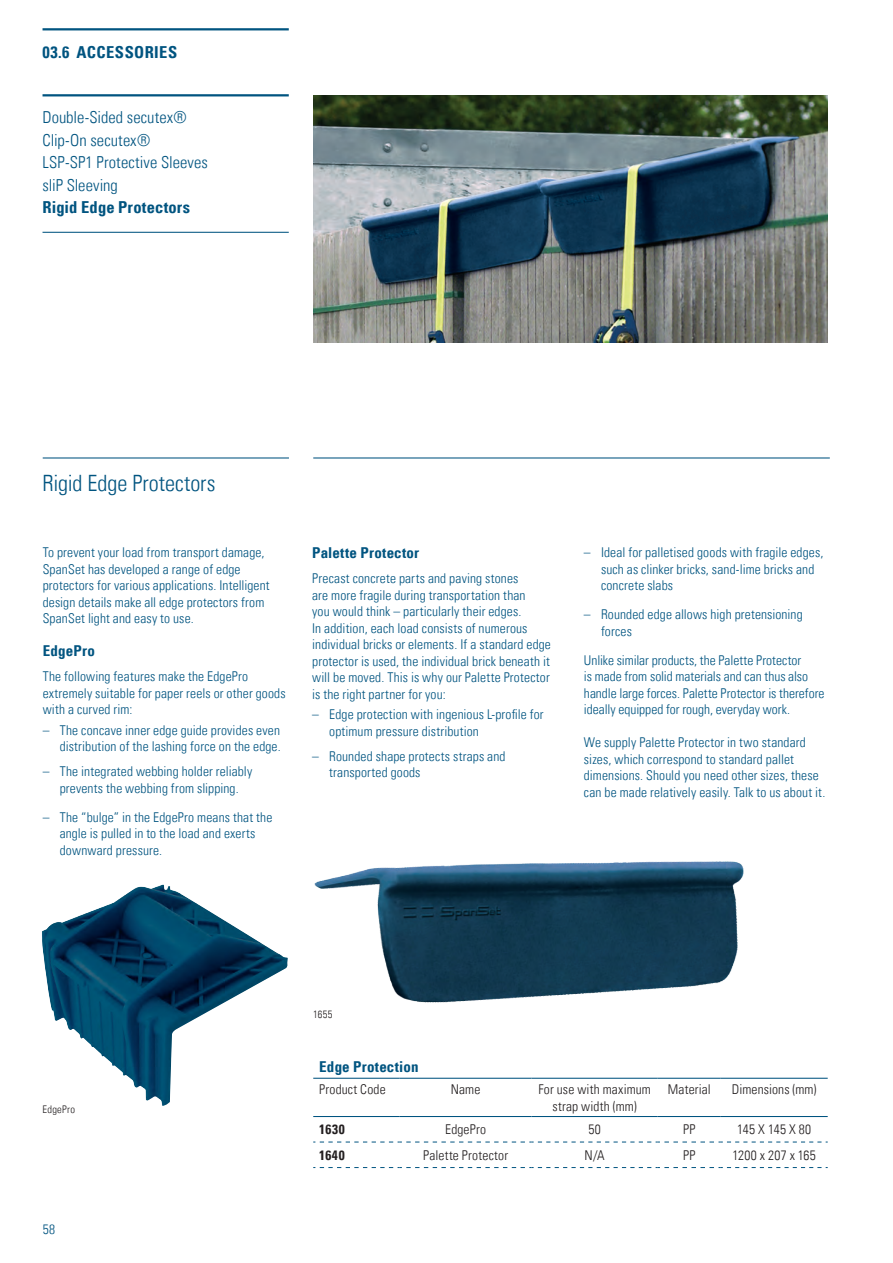
<style>
.page{position:relative;width:893px;height:1263px;background:#fff}
.page>*{position:absolute;margin:0;border:0;box-sizing:border-box;transform-origin:0 0}
.Header_1{font:300 condensed 22.5px "Univers LT Std";color:#005480}
.CH_-_other{font:300 condensed 16.5px "Univers LT Std";letter-spacing:.005em;color:#005480}
.CH_-_active{font:700 condensed 16.5px "Univers";letter-spacing:.01em;color:#005480}
.CH_Chapter_-_01_1{font:700 condensed 16.5px "Univers";letter-spacing:.025em;color:#005480}
.Header_2{font:700 condensed 15px "Univers";letter-spacing:.015em;color:#005480}
.Table_-_Header{font:700 condensed 15px "Univers";letter-spacing:.015em;color:#005480}
.BODY_-_First_Paragra{font:300 condensed 13.5px/16.5px "Univers LT Std";letter-spacing:.01em;color:#005480}
.BODY{font:300 condensed 13.5px/16.5px "Univers LT Std";letter-spacing:.01em;color:#005480}
.Table_-_Body_normal{font:300 condensed 13.5px/16.5px "Univers LT Std";letter-spacing:.015em;color:#231f20;text-align:center}
.Table_-_Bold_Body{font:700 condensed 13.5px "Univers";letter-spacing:.05em;color:#231f20}
.Diagram_Labels{font:300 condensed 10.5px "Univers LT Std";letter-spacing:.025em;color:#231f20}
</style>
<div class="page">
<img style="left:313px;top:96px;width:515px;height:246px">
<hr style="left:43px;top:28px;width:246px;height:2px;background:#005480">
<hr style="left:43px;top:94px;width:246px;height:2px;background:#005480">
<hr style="left:43px;top:232px;width:246px;height:1px;background:#005480">
<hr style="left:313px;top:457px;width:517px;height:1px;background:#005480">
<hr style="left:43px;top:457px;width:246px;height:1px;background:#005480">
<hr style="left:313px;top:1078px;width:87px;height:1px;background:#005480">
<hr style="left:400px;top:1078px;width:131px;height:1px;background:#005480">
<hr style="left:531px;top:1078px;width:127px;height:1px;background:#005480">
<hr style="left:658px;top:1078px;width:63px;height:1px;background:#005480">
<hr style="left:721px;top:1078px;width:107px;height:1px;background:#005480">
<hr style="left:313px;top:1116px;width:87px;height:1px;background:#005480">
<hr style="left:400px;top:1116px;width:131px;height:1px;background:#005480">
<hr style="left:531px;top:1116px;width:127px;height:1px;background:#005480">
<hr style="left:658px;top:1116px;width:63px;height:1px;background:#005480">
<hr style="left:721px;top:1116px;width:107px;height:1px;background:#005480">
<svg style="left:313px;top:1142px;width:515px;height:1px"></svg>
<svg style="left:313px;top:1167px;width:515px;height:1px"></svg>
<img style="left:42px;top:884px;width:246px;height:222px">
<img style="left:314px;top:861px;width:430px;height:142px">
<p class="CH_Chapter_-_01_1" style="left:43px;top:42px;width:136px">03.6 ACCESSORIES</p>
<p class="CH_-_other" style="left:43px;top:107px;width:146px">Double-Sided secutex®</p>
<p class="CH_-_other" style="left:43px;top:130px;width:109px">Clip-On secutex®</p>
<p class="CH_-_other" style="left:43px;top:152px;width:167px">LSP-SP1 Protective Sleeves</p>
<p class="CH_-_other" style="left:43px;top:175px;width:77px">sliP Sleeving</p>
<p class="CH_-_active" style="left:43px;top:197px;width:149px">Rigid Edge Protectors</p>
<p class="Header_1" style="left:43px;top:470px;width:174px">Rigid Edge Protectors</p>
<p class="BODY_-_First_Paragra" style="left:43px;top:544px;width:228px">To prevent your load from transport damage, SpanSet has developed a range of edge protectors for various applications. Intelligent design details make all edge protectors from SpanSet light and easy to use.</p>
<p class="Header_2" style="left:43px;top:642px;width:54px">EdgePro</p>
<p class="BODY_-_First_Paragra" style="left:43px;top:668px;width:244px">The following features make the EdgePro extremely suitable for paper reels or other goods with a curved rim:</p>
<p class="BODY_-_First_Paragra" style="left:43px;top:722px;width:239px;text-align:right">– The concave inner edge guide provides even distribution of the lashing force on the edge.</p>
<p class="BODY_-_First_Paragra" style="left:43px;top:763px;width:211px;text-align:center">– The integrated webbing holder reliably prevents the webbing from slipping.</p>
<p class="BODY_-_First_Paragra" style="left:60px;top:808px;width:214px;text-indent:-17px">– The “bulge” in the EdgePro means that the angle is pulled in to the load and exerts downward pressure.</p>
<p class="Header_2" style="left:312px;top:544px;width:109px">Palette Protector</p>
<p class="BODY_-_First_Paragra" style="left:312px;top:570px;width:240px">Precast concrete parts and paving stones<br>are more fragile during transportation than<br>you would think – particularly their edges.<br>In addition, each load consists of numerous individual bricks or elements. If a standard edge protector is used, the individual brick beneath it will be moved. This is why our Palette Protector is the right partner for you:</p>
<p class="BODY_-_First_Paragra" style="left:329px;top:706px;width:216px;text-indent:-17px">– Edge protection with ingenious L-profile for optimum pressure distribution</p>
<p class="BODY_-_First_Paragra" style="left:329px;top:748px;width:178px;text-indent:-17px">– Rounded shape protects straps and transported goods</p>
<p class="BODY_-_First_Paragra" style="left:601px;top:544px;width:224px;text-indent:-17px">– Ideal for palletised goods with fragile edges, such as clinker bricks, sand-lime bricks and concrete slabs</p>
<p class="BODY_-_First_Paragra" style="left:601px;top:606px;width:203px;text-indent:-17px">– Rounded edge allows high pretensioning forces</p>
<p class="BODY_-_First_Paragra" style="left:584px;top:652px;width:242px">Unlike similar products, the Palette Protector<br>is made from solid materials and can thus also handle large forces. Palette Protector is therefore ideally equipped for rough, everyday work.</p>
<p class="BODY" style="left:584px;top:734px;width:243px">We supply Palette Protector in two standard sizes, which correspond to standard pallet dimensions. Should you need other sizes, these can be made relatively easily. Talk to us about it.</p>
<p class="Diagram_Labels" style="left:43px;top:1103px;width:34px">EdgePro</p>
<p class="BODY_-_First_Paragra" style="left:43px;top:1221px;width:14px">58</p>
<p class="Diagram_Labels" style="left:313px;top:1008px;width:21px">1655</p>
<p class="Table_-_Header" style="left:319px;top:1058px;width:101px">Edge Protection</p>
<p class="Table_-_Body_normal" style="left:319px;top:1081px;width:68px">Product Code</p>
<p class="Table_-_Body_normal" style="left:451px;top:1081px;width:31px">Name</p>
<p class="Table_-_Body_normal" style="left:538px;top:1081px;width:114px">For use with maximum strap width (mm)</p>
<p class="Table_-_Body_normal" style="left:668px;top:1081px;width:44px">Material</p>
<p class="Table_-_Body_normal" style="left:732px;top:1081px;width:86px">Dimensions (mm)</p>
<p class="Table_-_Bold_Body" style="left:319px;top:1121px;width:27px">1630</p>
<p class="Table_-_Body_normal" style="left:445px;top:1121px;width:42px">EdgePro</p>
<p class="Table_-_Body_normal" style="left:588px;top:1121px;width:14px">50</p>
<p class="Table_-_Body_normal" style="left:683px;top:1121px;width:14px">PP</p>
<p class="Table_-_Body_normal" style="left:737px;top:1121px;width:76px">145 X 145 X 80</p>
<p class="Table_-_Bold_Body" style="left:319px;top:1146px;width:27px">1640</p>
<p class="Table_-_Body_normal" style="left:423px;top:1147px;width:86px">Palette Protector</p>
<p class="Table_-_Body_normal" style="left:585px;top:1147px;width:22px">N/A</p>
<p class="Table_-_Body_normal" style="left:683px;top:1147px;width:14px">PP</p>
<p class="Table_-_Body_normal" style="left:732px;top:1147px;width:85px">1200 x 207 x 165</p>
</div>
